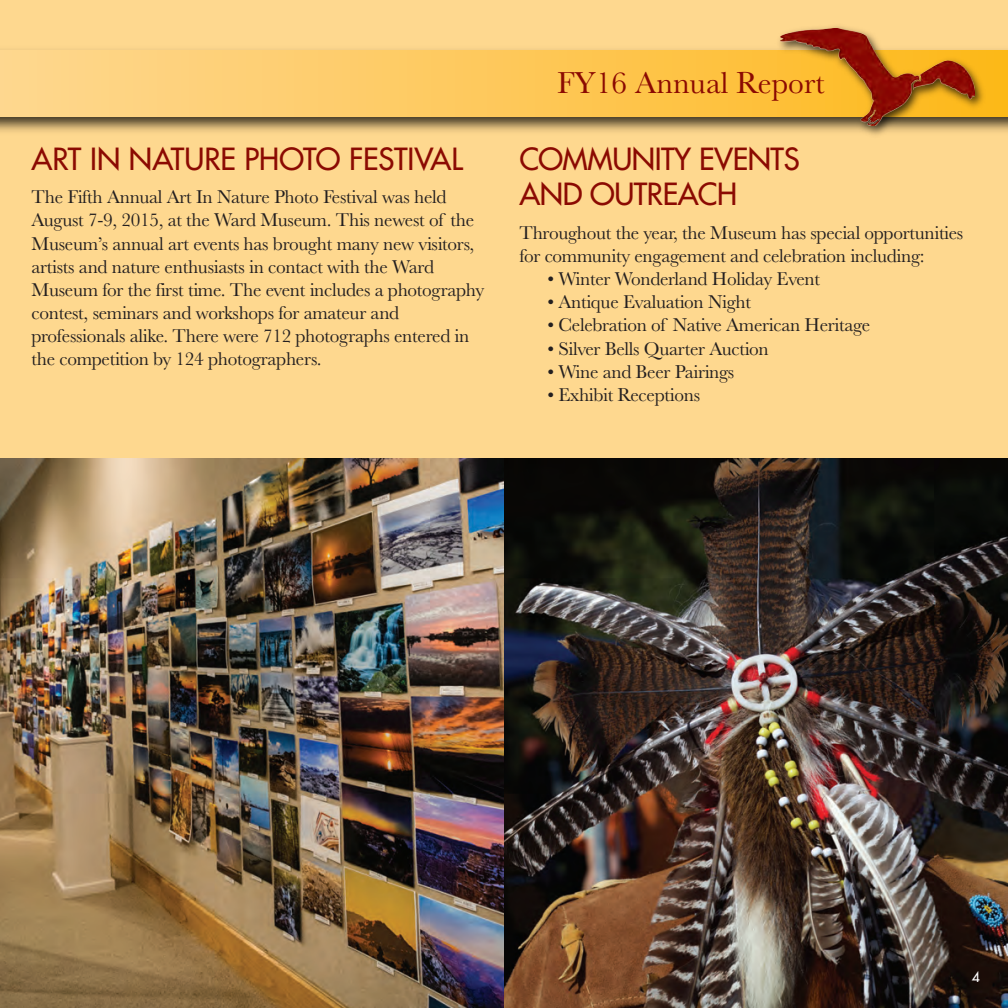
<style>
.page{position:relative;width:1008px;height:1008px;background:#fed88f}
.page>*{position:absolute;margin:0;border:0;box-sizing:border-box;transform-origin:0 0}
.t1{font:31.5px "Baskerville";color:#8b0a02}
.t2{font:500 29.75px/35.7px "Futura Com";letter-spacing:-.015em;color:#8b0a02}
.t3{font:19.25px/23.1px "Baskerville";letter-spacing:-.015em;color:#231f20}
.t4{font:500 14px "Futura Com";color:#fff}
</style>
<div class="page">
<img style="left:0;top:50px;width:715px;height:82px">
<svg style="left:0;top:51px;width:715px;height:65px"></svg>
<img style="left:715px;top:26px;width:293px;height:109px">
<img style="left:780px;top:29px;width:194px;height:97px">
<img style="left:504px;top:459px;width:504px;height:549px">
<img style="left:0;top:459px;width:504px;height:549px">
<h2 class="t2" style="left:32px;top:140px;width:433px">ART IN NATURE PHOTO FESTIVAL</h2>
<p class="t3" style="left:32px;top:188px;width:454px">The Fifth Annual Art In Nature Photo Festival was held August 7-9, 2015, at the Ward Museum. This newest of the Museum’s annual art events has brought many new visitors, artists and nature enthusiasts in contact with the Ward Museum for the first time. The event includes a photography contest, seminars and workshops for amateur and professionals alike. There were 712 photographs entered in the competition by 124 photographers.</p>
<h1 class="t1" style="left:557px;top:72px;width:269px">FY16 Annual Report</h1>
<h2 class="t2" style="left:519px;top:140px;width:282px">COMMUNITY EVENTS<br>AND OUTREACH</h2>
<p class="t3" style="left:519px;top:223px;width:446px">Throughout the year, the Museum has special opportunities for community engagement and celebration including:</p>
<p class="t3" style="left:547px;top:270px;width:274px">• Winter Wonderland Holiday Event</p>
<p class="t3" style="left:547px;top:293px;width:205px">• Antique Evaluation Night</p>
<p class="t3" style="left:547px;top:316px;width:324px">• Celebration of Native American Heritage</p>
<p class="t3" style="left:547px;top:339px;width:223px">• Silver Bells Quarter Auction</p>
<p class="t3" style="left:547px;top:362px;width:188px">• Wine and Beer Pairings</p>
<p class="t3" style="left:547px;top:385px;width:154px">• Exhibit Receptions</p>
<p class="t4" style="left:972px;top:967px;width:10px">4</p>
</div>
